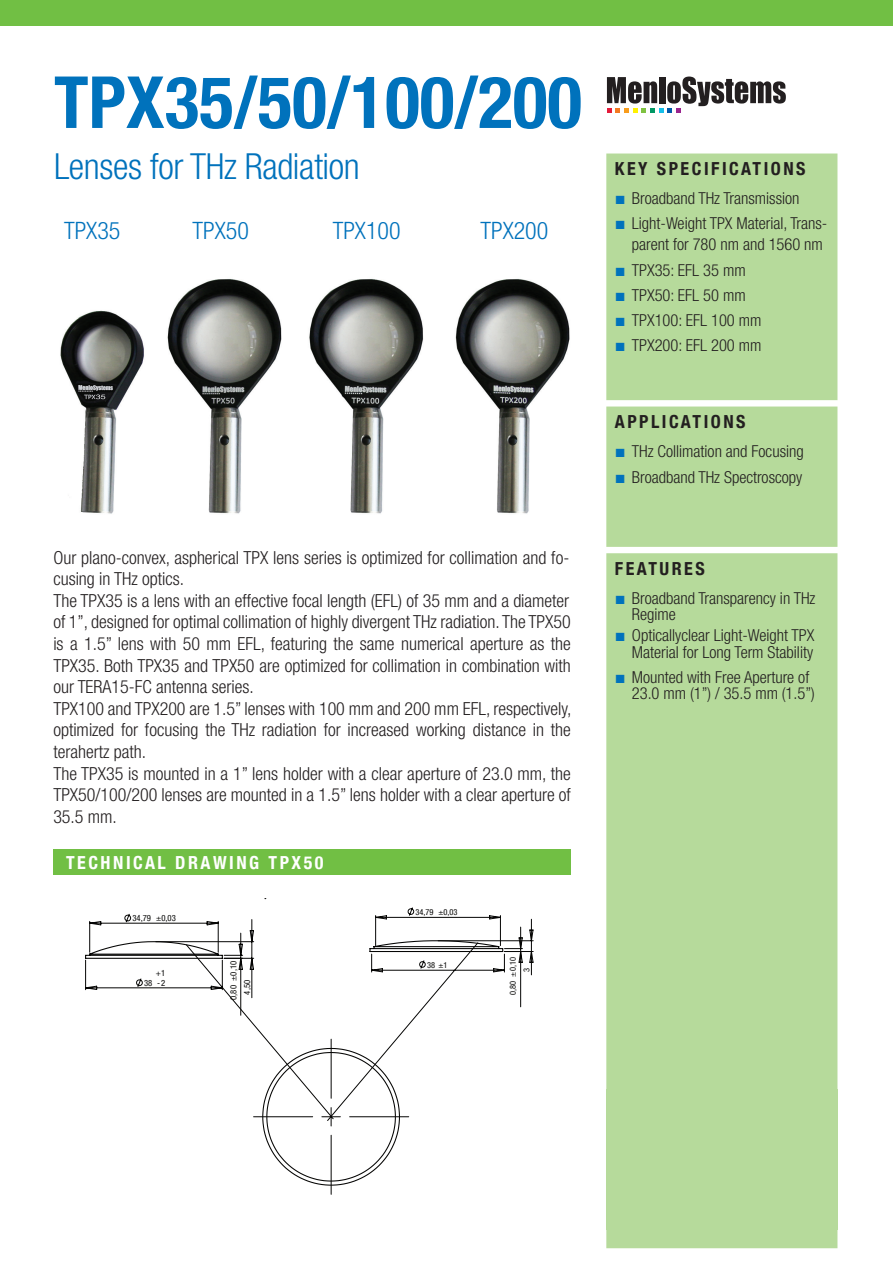
<style>
.page{position:relative;width:893px;height:1263px;background:#fff}
.page>*{position:absolute;margin:0;border:0;box-sizing:border-box;transform-origin:0 0}
.t1{font:700 condensed 72px "Helvetica Neue LT Com";color:#0072bc}
.t2{font:300 condensed 36px "Helvetica Neue LT Com";letter-spacing:-.01em;color:#0072bc}
.t3{font:300 condensed 24px "Helvetica Neue LT Com";color:#0072bc}
.t4{font:300 condensed 18px/21.6px "Helvetica Neue LT Com";color:#231f20}
.t5{font:700 condensed 18px "Helvetica Neue LT Com";letter-spacing:.14em;color:#231f20}
.t6{font:700 condensed 18px "Helvetica Neue LT Com";letter-spacing:.14em;color:#fff}
.t7{font:300 condensed 16.5px/16.5px "Helvetica Neue LT Com";color:#231f20;text-align:right}
.t8{font:condensed 8.55px/13.4px "Helvetica Neue LT Com";color:#050504}
.t9{font:condensed 8.4px/13.8px "Helvetica Neue LT Com";color:#050504}
.s1{font-family:"Times New Roman";font-weight:400;font-stretch:normal;font-size:18px;color:#0072bc}
</style>
<div class="page">
<div style="left:0;top:0;width:893px;height:26px;background:#71bf44"></div>
<svg style="left:607px;top:77px;width:179px;height:36px"></svg>
<div style="left:606px;top:153px;width:231px;height:1095px;background:#b6da9b"></div>
<div style="left:606px;top:1089px;width:231px;height:140px;background:#b6da9b"></div>
<div style="left:53px;top:849px;width:518px;height:26px;background:#71bf44"></div>
<svg style="left:85px;top:907px;width:449px;height:287px"></svg>
<img style="left:60px;top:279px;width:510px;height:235px">
<h1 class="t1" style="left:54px;top:59px;width:529px">TPX35/50/100/200</h1>
<h2 class="t2" style="left:54px;top:146px;width:307px">Lenses for THz Radiation</h2>
<h3 class="t3" style="left:64px;top:216px;width:58px">TPX35</h3>
<h3 class="t3" style="left:480px;top:216px;width:69px">TPX200</h3>
<h3 class="t3" style="left:193px;top:216px;width:58px">TPX50</h3>
<h3 class="t3" style="left:333px;top:216px;width:69px">TPX100</h3>
<p class="t4" style="left:53px;top:546px;width:520px">Our plano-convex, aspherical TPX lens series is optimized for collimation and fo&shy;cusing in THz optics.<br>The TPX35 is a lens with an effective focal length (EFL) of 35 mm and a diameter of 1”, designed for optimal collimation of highly divergent THz radiation. The TPX50 is a 1.5” lens with 50 mm EFL, featuring the same numerical aperture as the TPX35. Both TPX35 and TPX50 are optimized for collimation in combination with our TERA15-FC antenna series.<br>TPX100 and TPX200 are 1.5” lenses with 100 mm and 200 mm EFL, respectively, optimized for focusing the THz radiation for increased working distance in the terahertz path.<br>The TPX35 is mounted in a 1” lens holder with a clear aperture of 23.0 mm, the TPX50/100/200 lenses are mounted in a 1.5” lens holder with a clear aperture of 35.5 mm.</p>
<p class="t6" style="left:66px;top:851px;width:259px">TECHNICAL DRAWING TPX50</p>
<p class="t8" style="left:132px;top:911px;width:45px">34,79 ±0,03</p>
<p class="t9" style="left:415px;top:905px;width:44px">34,79 ±0,03</p>
<p class="t8" style="left:156px;top:966px;width:11px">+1</p>
<p class="t8" style="left:144px;top:976px;width:23px">38 -2</p>
<p class="t8" style="left:227px;top:995px;width:35px;text-indent:-5px;rotate:-90deg">0,80 ±0,10<br>4,50</p>
<p class="t9" style="left:427px;top:958px;width:22px">38 ±1</p>
<p class="t9" style="left:506px;top:972px;width:16px;text-indent:-23px;rotate:-90deg">0,80 ±0,10<br>3</p>
<p class="t5" style="left:615px;top:158px;width:192px">KEY SPECIFICATIONS</p>
<p class="t7" style="left:615px;top:190px;width:186px"><span class="s1">■</span> Broadband THz Transmission</p>
<p class="t7" style="left:615px;top:213px;width:214px;line-height:21px"><span class="s1">■</span> Light-Weight TPX Material, Trans&shy;parent for 780 nm and 1560 nm</p>
<p class="t7" style="left:615px;top:261px;width:132px"><span class="s1">■</span> TPX35: EFL 35 mm</p>
<p class="t7" style="left:615px;top:287px;width:132px"><span class="s1">■</span> TPX50: EFL 50 mm</p>
<p class="t7" style="left:615px;top:312px;width:148px"><span class="s1">■</span> TPX100: EFL 100 mm</p>
<p class="t7" style="left:615px;top:337px;width:148px"><span class="s1">■</span> TPX200: EFL 200 mm</p>
<p class="t5" style="left:615px;top:411px;width:132px">APPLICATIONS</p>
<p class="t7" style="left:615px;top:443px;width:190px"><span class="s1">■</span> THz Collimation and Focusing</p>
<p class="t7" style="left:615px;top:469px;width:189px"><span class="s1">■</span> Broadband THz Spectroscopy</p>
<p class="t5" style="left:615px;top:557px;width:91px">FEATURES</p>
<p class="t7" style="left:632px;top:590px;width:185px;text-align:left;text-indent:-17px"><span class="s1">■</span> Broadband Transparency in THz<br>Regime</p>
<p class="t7" style="left:615px;top:627px;width:201px"><span class="s1">■</span> Opticallyclear Light-Weight TPX<br>Material for Long Term Stability</p>
<p class="t7" style="left:632px;top:669px;width:185px;text-align:left;text-indent:-17px"><span class="s1">■</span> Mounted with Free Aperture of<br>23.0 mm (1”) / 35.5 mm (1.5”)</p>
</div>
